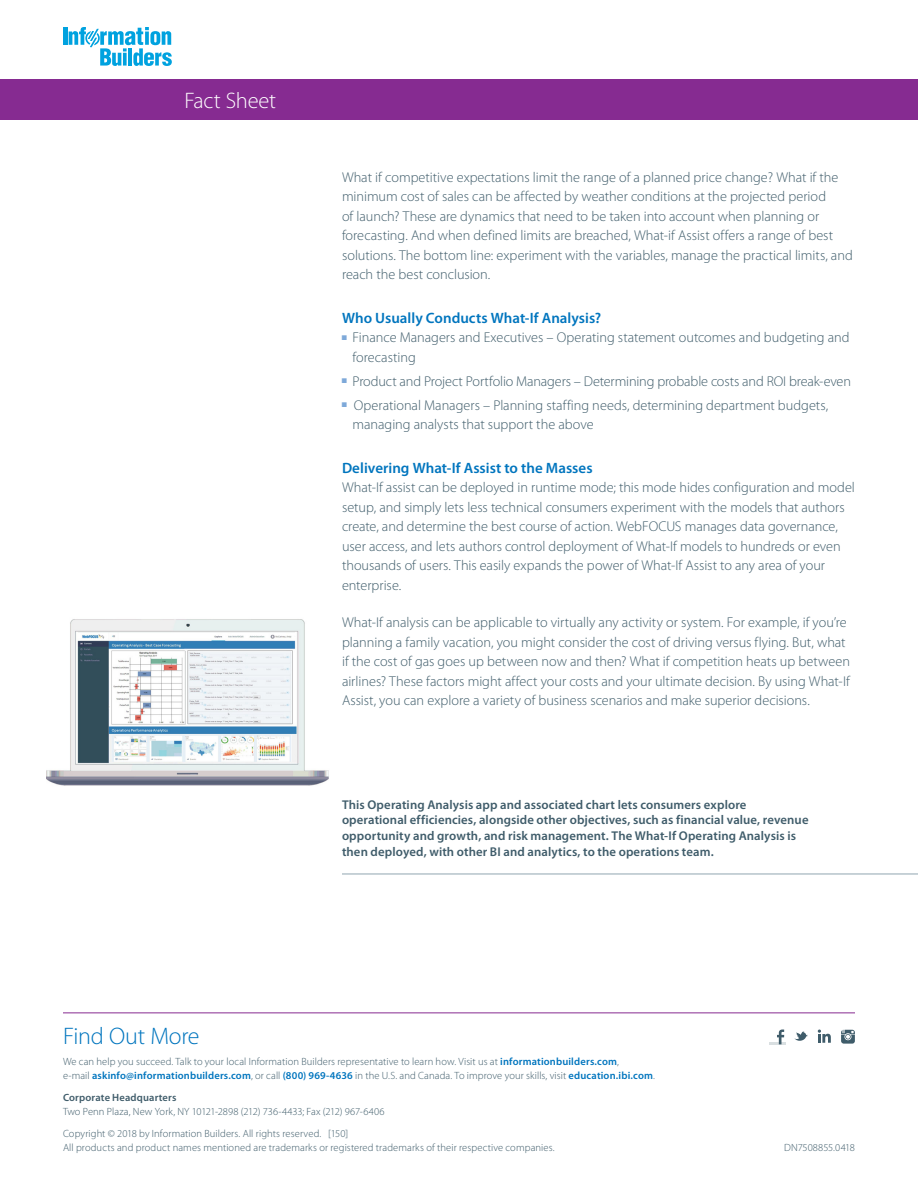
<style>
.page{position:relative;width:918px;height:1188px;background:#fff}
.page>*{position:absolute;margin:0;border:0;box-sizing:border-box;transform-origin:0 0}
.Find_Out_More{font:300 24px "Myriad Pro";letter-spacing:-.01em;color:#0075be}
.Fact_Sheet_Near_Logo{font:300 22.5px "Myriad Pro";letter-spacing:-.01em;color:#fff}
.Subhead_1{font:600 15px "Myriad Pro";color:#0075be}
.Body_text_1p0{font:300 14.25px/19.5px "Myriad Pro";color:#3f5c6a}
.Subhead_1-2{font:300 14.25px/19.5px "Myriad Pro";color:#3f5c6a}
.Caption_right{font:600 12.75px/15.8px "Myriad Pro";letter-spacing:.005em;color:#3f5c6a}
.Address_List_Bottom{font:300 10.5px/13.5px "Myriad Pro";letter-spacing:.01em;color:#3f5c6a}
.s1{font-weight:600;color:#0075be}
.s2{font-weight:600}
</style>
<div class="page">
<hr style="left:63px;top:27px;width:4px;height:18px;background:#00a2df">
<svg style="left:69px;top:27px;width:103px;height:39px"></svg>
<div style="left:0;top:80px;width:918px;height:40px;background:#862b91"></div>
<hr style="left:63px;top:1012px;width:792px;height:1px;background:#862b91">
<svg style="left:768px;top:1027px;width:19px;height:19px"></svg>
<svg style="left:769px;top:1030px;width:17px;height:14px"></svg>
<svg style="left:794px;top:1031px;width:14px;height:10px"></svg>
<svg style="left:818px;top:1030px;width:13px;height:13px"></svg>
<svg style="left:841px;top:1030px;width:14px;height:14px"></svg>
<img style="left:47px;top:619px;width:282px;height:167px">
<hr style="left:342px;top:874px;width:576px;height:1px;background:#90a6b1">
<p class="Fact_Sheet_Near_Logo" style="left:184px;top:88px;width:93px">Fact Sheet</p>
<p class="Subhead_1-2" style="left:342px;top:167px;width:512px">What if competitive expectations limit the range of a planned price change? What if the minimum cost of sales can be affected by weather conditions at the projected period<br>of launch? These are dynamics that need to be taken into account when planning or forecasting. And when defined limits are breached, What-if Assist offers a range of best solutions. The bottom line: experiment with the variables, manage the practical limits, and reach the best conclusion.</p>
<p class="Subhead_1" style="left:342px;top:309px;width:261px">Who Usually Conducts What-If Analysis?</p>
<p class="Subhead_1-2" style="left:352px;top:328px;width:499px;text-indent:-11px"><sup>■</sup> Finance Managers and Executives – Operating statement outcomes and budgeting and forecasting</p>
<p class="Subhead_1-2" style="left:342px;top:371px;width:511px"><sup>■</sup> Product and Project Portfolio Managers – Determining probable costs and ROI break-even</p>
<p class="Subhead_1-2" style="left:353px;top:395px;width:477px;text-indent:-11px"><sup>■</sup> Operational Managers – Planning staffing needs, determining department budgets, managing analysts that support the above</p>
<p class="Subhead_1" style="left:342px;top:459px;width:252px">Delivering What-If Assist to the Masses</p>
<p class="Body_text_1p0" style="left:342px;top:478px;width:514px">What-If assist can be deployed in runtime mode; this mode hides configuration and model setup, and simply lets less technical consumers experiment with the models that authors create, and determine the best course of action. WebFOCUS manages data governance, user access, and lets authors control deployment of What-If models to hundreds or even thousands of users. This easily expands the power of What-If Assist to any area of your enterprise.</p>
<p class="Body_text_1p0" style="left:342px;top:613px;width:509px">What-If analysis can be applicable to virtually any activity or system. For example, if you’re planning a family vacation, you might consider the cost of driving versus flying. But, what if the cost of gas goes up between now and then? What if competition heats up between airlines? These factors might affect your costs and your ultimate decision. By using What-If Assist, you can explore a variety of business scenarios and make superior decisions.</p>
<p class="Caption_right" style="left:342px;top:797px;width:468px">This Operating Analysis app and associated chart lets consumers explore operational efficiencies, alongside other objectives, such as financial value, revenue opportunity and growth, and risk management. The What-If Operating Analysis is then deployed, with other BI and analytics, to the operations team.</p>
<p class="Find_Out_More" style="left:63px;top:1023px;width:138px">Find Out More</p>
<p class="Address_List_Bottom" style="left:63px;top:1055px;width:593px">We can help you succeed. Talk to your local Information Builders representative to learn how. Visit us at <span class="s1">informationbuilders.com</span>,<br>e-mail <span class="s1">askinfo@informationbuilders.com</span>, or call <span class="s1">(800) 969-4636</span> in the U.S. and Canada. To improve your skills, visit <span class="s1">education.ibi.com</span>.</p>
<p class="Address_List_Bottom" style="left:63px;top:1091px;width:323px"><span class="s2">Corporate Headquarters<br></span>Two Penn Plaza, New York, NY 10121-2898 (212) 736-4433; Fax (212) 967-6406</p>
<p class="Address_List_Bottom" style="left:63px;top:1127px;width:493px">Copyright © 2018 by Information Builders. All rights reserved. [150]<br>All products and product names mentioned are trademarks or registered trademarks of their respective companies.</p>
<p class="Address_List_Bottom" style="left:784px;top:1140px;width:72px">DN7508855.0418</p>
</div>
